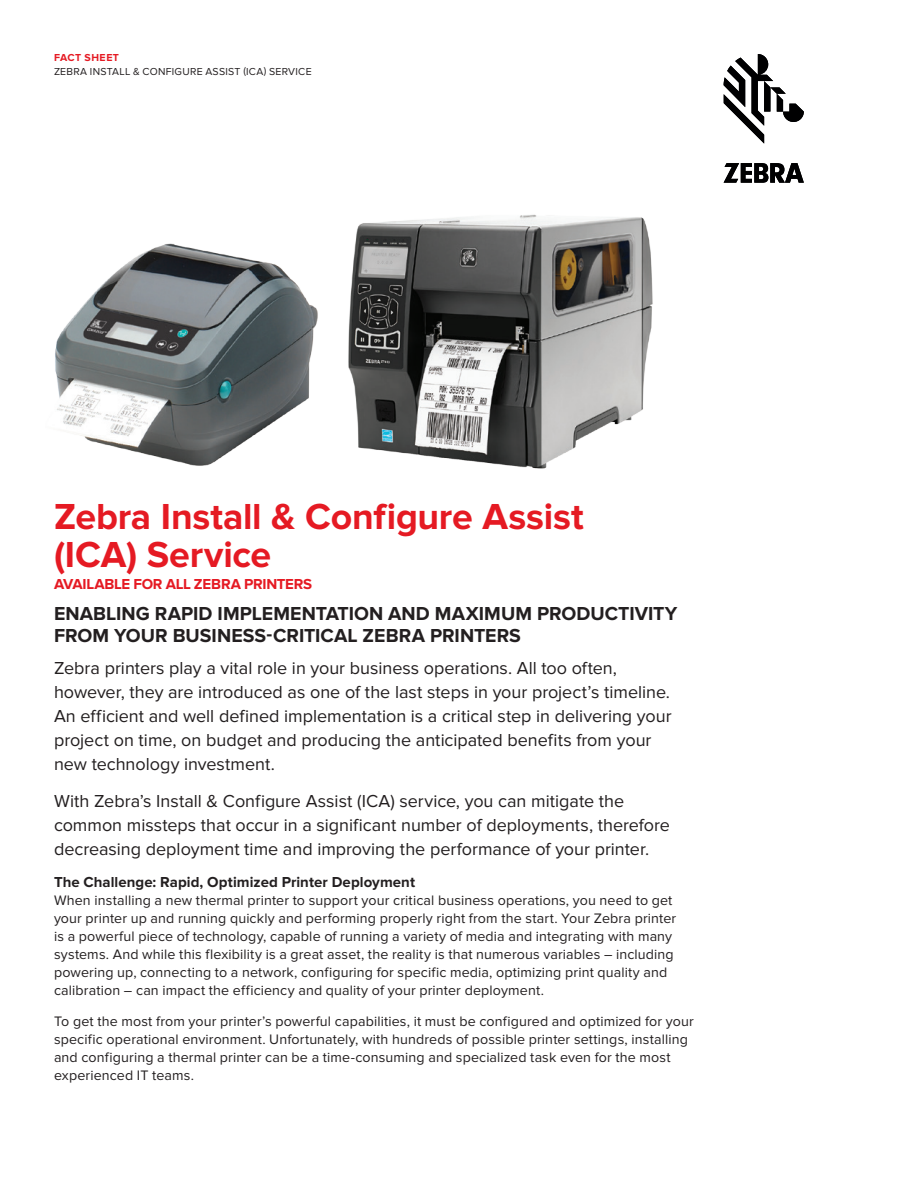
<style>
.page{position:relative;width:918px;height:1188px;background:#fff}
.page>*{position:absolute;margin:0;border:0;box-sizing:border-box;transform-origin:0 0}
.Cover_Headline{font:700 37.5px "Proxima Nova";letter-spacing:-.005em;color:#e51a23}
.Body{font:700 19.5px/21.8px "Proxima Nova";color:#231f20}
.Sub_Subhead_Black{font:18px/24px "Proxima Nova";color:#231f20}
.Sub_Subhead_Black-2{font:700 15px "Proxima Nova";letter-spacing:.005em;color:#231f20}
.Cover_Subhead{font:700 15px "Proxima Nova";letter-spacing:-.015em;color:#e51a23}
.Body-2{font:14.25px/18px "Proxima Nova";letter-spacing:.01em;color:#231f20}
.t1{font:10.5px "Proxima Nova";letter-spacing:.025em;color:#231f20}
.t2{font:700 10.5px "Proxima Nova";letter-spacing:.05em;color:#e51a23}
</style>
<div class="page">
<svg style="left:724px;top:54px;width:80px;height:90px"></svg>
<svg style="left:724px;top:163px;width:80px;height:19px"></svg>
<img style="left:348px;top:214px;width:305px;height:255px">
<img style="left:55px;top:243px;width:263px;height:223px">
<p class="t2" style="left:54px;top:51px;width:67px">FACT SHEET</p>
<p class="t1" style="left:54px;top:66px;width:259px">ZEBRA INSTALL &amp; CONFIGURE ASSIST (ICA) SERVICE</p>
<p class="Cover_Headline" style="left:54px;top:495px;width:531px">Zebra Install &amp; Configure Assist</p>
<p class="Cover_Headline" style="left:54px;top:533px;width:219px">(ICA) Service</p>
<p class="Cover_Subhead" style="left:54px;top:576px;width:260px">AVAILABLE FOR ALL ZEBRA PRINTERS</p>
<p class="Body" style="left:54px;top:603px;width:625px">ENABLING RAPID IMPLEMENTATION AND MAXIMUM PRODUCTIVITY<br>FROM YOUR BUSINESS-CRITICAL ZEBRA PRINTERS</p>
<p class="Sub_Subhead_Black" style="left:54px;top:656px;width:619px">Zebra printers play a vital role in your business operations. All too often, however, they are introduced as one of the last steps in your project’s timeline.<br>An efficient and well defined implementation is a critical step in delivering your project on time, on budget and producing the anticipated benefits from your new technology investment.</p>
<p class="Sub_Subhead_Black" style="left:54px;top:789px;width:618px">With Zebra’s Install &amp; Configure Assist (ICA) service, you can mitigate the common missteps that occur in a significant number of deployments, therefore decreasing deployment time and improving the performance of your printer.</p>
<p class="Sub_Subhead_Black-2" style="left:54px;top:873px;width:363px">The Challenge: Rapid, Optimized Printer Deployment</p>
<p class="Body-2" style="left:54px;top:891px;width:624px">When installing a new thermal printer to support your critical business operations, you need to get your printer up and running quickly and performing properly right from the start. Your Zebra printer is a powerful piece of technology, capable of running a variety of media and integrating with many systems. And while this flexibility is a great asset, the reality is that numerous variables – including powering up, connecting to a network, configuring for specific media, optimizing print quality and calibration – can impact the efficiency and quality of your printer deployment.</p>
<p class="Body-2" style="left:54px;top:1013px;width:641px">To get the most from your printer’s powerful capabilities, it must be configured and optimized for your specific operational environment. Unfortunately, with hundreds of possible printer settings, installing and configuring a thermal printer can be a time-consuming and specialized task even for the most experienced IT teams.</p>
</div>
